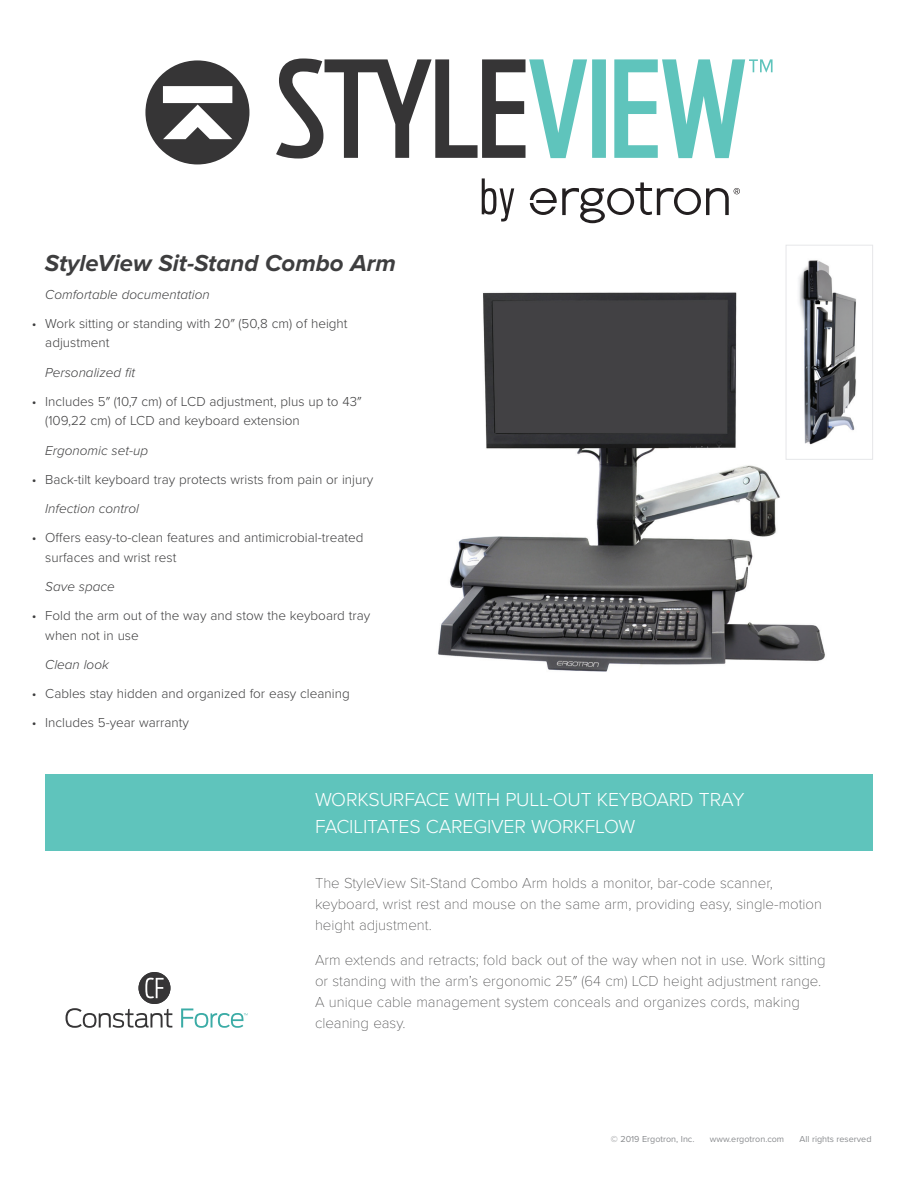
<style>
.page{position:relative;width:918px;height:1188px;background:#fff}
.page>*{position:absolute;margin:0;border:0;box-sizing:border-box;transform-origin:0 0}
.t1{font:italic 700 24px "Proxima Nova";color:#3e3e3f}
.t2{font:300 19.5px/27px "Proxima Nova";letter-spacing:-.01em;color:#fff}
.t3{font:100 15px/21px "Proxima Nova T";color:#3e3e3f}
.t4{font:300 13.5px/19.5px "Proxima Nova";color:#3e3e3f}
.t5{font:italic 300 13.5px "Proxima Nova";color:#3e3e3f}
.t6{font:9px "Proxima Nova";color:#8a8c8f}
</style>
<div class="page">
<div style="left:45px;top:774px;width:828px;height:76px;background:#5fc4bc"></div>
<svg style="left:145px;top:60px;width:104px;height:104px"></svg>
<svg style="left:276px;top:58px;width:497px;height:101px"></svg>
<svg style="left:482px;top:178px;width:32px;height:44px"></svg>
<svg style="left:530px;top:182px;width:210px;height:41px"></svg>
<img style="left:438px;top:271px;width:387px;height:401px">
<svg style="left:181px;top:1008px;width:67px;height:20px"></svg>
<svg style="left:66px;top:1008px;width:106px;height:20px"></svg>
<div style="left:139px;top:972px;width:31px;height:32px;background:#363536;border-radius:50%"></div>
<svg style="left:145px;top:978px;width:19px;height:20px"></svg>
<div style="left:786px;top:245px;width:87px;height:214px;background:#fff"></div>
<img style="left:798px;top:260px;width:58px;height:185px">
<div style="left:786px;top:245px;width:87px;height:215px;border:1px solid #e6e7e9"></div>
<h1 class="t1" style="left:45px;top:249px;width:353px">StyleView Sit-Stand Combo Arm</h1>
<p class="t5" style="left:45px;top:286px;width:166px">Comfortable documentation</p>
<p class="t4" style="left:45px;top:313px;width:304px;text-indent:-14px">• Work sitting or standing with 20″ (50,8 cm) of height adjustment</p>
<p class="t5" style="left:45px;top:364px;width:91px">Personalized fit</p>
<p class="t4" style="left:45px;top:391px;width:318px;text-indent:-14px">• Includes 5″ (10,7 cm) of LCD adjustment, plus up to 43″ (109,22 cm) of LCD and keyboard extension</p>
<p class="t5" style="left:45px;top:442px;width:104px">Ergonomic set-up</p>
<p class="t4" style="left:32px;top:469px;width:343px">• Back-tilt keyboard tray protects wrists from pain or injury</p>
<p class="t5" style="left:45px;top:500px;width:95px">Infection control</p>
<p class="t4" style="left:45px;top:527px;width:320px;text-indent:-14px">• Offers easy-to-clean features and antimicrobial-treated surfaces and wrist rest</p>
<p class="t5" style="left:45px;top:578px;width:71px">Save space</p>
<p class="t4" style="left:45px;top:605px;width:327px;text-indent:-14px">• Fold the arm out of the way and stow the keyboard tray when not in use</p>
<p class="t5" style="left:45px;top:656px;width:65px">Clean look</p>
<p class="t4" style="left:32px;top:683px;width:319px">• Cables stay hidden and organized for easy cleaning</p>
<p class="t4" style="left:32px;top:712px;width:159px">• Includes 5-year warranty</p>
<h2 class="t2" style="left:315px;top:785px;width:431px">WORKSURFACE WITH PULL-OUT KEYBOARD TRAY<br>FACILITATES CAREGIVER WORKFLOW</h2>
<p class="t3" style="left:315px;top:873px;width:509px">The StyleView Sit-Stand Combo Arm holds a monitor, bar-code scanner, keyboard, wrist rest and mouse on the same arm, providing easy, single-motion height adjustment.</p>
<p class="t3" style="left:315px;top:950px;width:512px">Arm extends and retracts; fold back out of the way when not in use. Work sitting or standing with the arm’s ergonomic 25″ (64 cm) LCD height adjustment range.<br>A unique cable management system conceals and organizes cords, making cleaning easy.</p>
<p class="t6" style="left:611px;top:1134px;width:85px">© 2019 Ergotron, Inc.</p>
<p class="t6" style="left:710px;top:1134px;width:76px">www.ergotron.com</p>
<p class="t6" style="left:800px;top:1134px;width:73px">All rights reserved</p>
</div>
